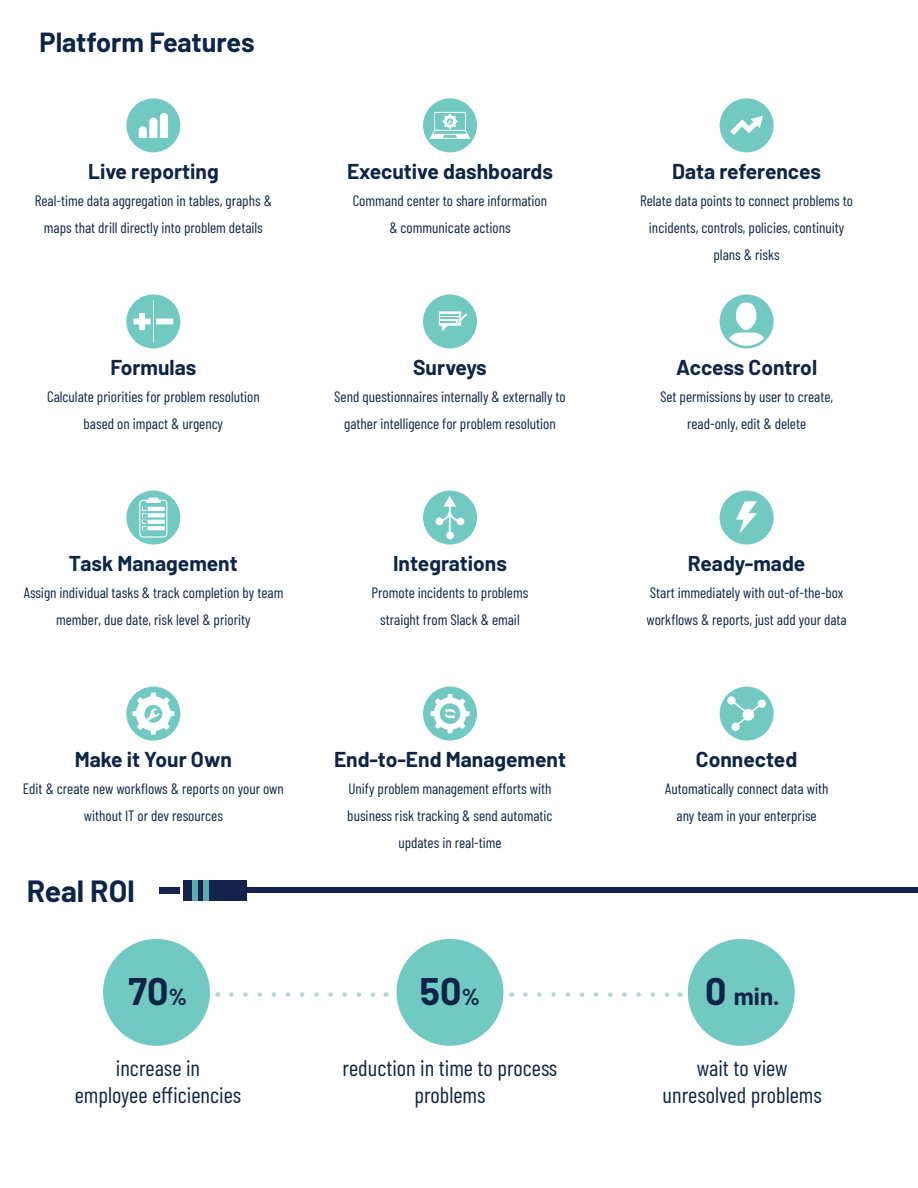
<style>
.page{position:relative;width:918px;height:1188px;background:#fff}
.page>*{position:absolute;margin:0;border:0;box-sizing:border-box;transform-origin:0 0}
.t1{font:700 37.5px "Barlow";color:#0e2548}
.t2{font:700 30px "Barlow";color:#0e2548}
.t3{font:700 27px "Barlow";color:#0e2548}
.t4{font:700 24px "Barlow";color:#0e2548}
.t5{font:22.5px/27px "Barlow Condensed";color:#0e2548;text-align:center}
.t6{font:700 21px "Barlow";color:#0e2548}
.t7{font:15px/27px "Barlow Condensed";color:#0e2548;text-align:center}
.s1{font-size:22.5px}
.s2{font-size:37.5px}
</style>
<div class="page">
<svg style="left:126px;top:98px;width:54px;height:54px"></svg>
<svg style="left:423px;top:98px;width:54px;height:54px"></svg>
<svg style="left:720px;top:98px;width:54px;height:54px"></svg>
<svg style="left:126px;top:294px;width:54px;height:54px"></svg>
<svg style="left:423px;top:294px;width:54px;height:54px"></svg>
<svg style="left:720px;top:294px;width:54px;height:54px"></svg>
<svg style="left:126px;top:491px;width:54px;height:54px"></svg>
<svg style="left:423px;top:491px;width:54px;height:54px"></svg>
<svg style="left:720px;top:491px;width:54px;height:54px"></svg>
<svg style="left:126px;top:687px;width:54px;height:54px"></svg>
<svg style="left:423px;top:687px;width:54px;height:54px"></svg>
<svg style="left:720px;top:687px;width:54px;height:54px"></svg>
<svg style="left:231px;top:992px;width:145px;height:5px"></svg>
<svg style="left:525px;top:992px;width:145px;height:5px"></svg>
<div style="left:397px;top:939px;width:106px;height:107px;background:#71c9c1;border-radius:50%"></div>
<div style="left:103px;top:939px;width:107px;height:107px;background:#71c9c1;border-radius:50%"></div>
<div style="left:688px;top:939px;width:107px;height:107px;background:#71c9c1;border-radius:50%"></div>
<div style="left:183px;top:880px;width:63px;height:20px;background:#15224c"></div>
<div style="left:159px;top:887px;width:21px;height:7px;background:#15224c"></div>
<div style="left:192px;top:880px;width:5px;height:20px;background:#5badab"></div>
<div style="left:204px;top:880px;width:5px;height:20px;background:#5badab"></div>
<div style="left:247px;top:888px;width:671px;height:5px;background:#15224c"></div>
<p class="t3" style="left:40px;top:23px;width:217px">Platform Features</p>
<p class="t6" style="left:88px;top:156px;width:132px">Live reporting</p>
<p class="t7" style="left:35px;top:187px;width:239px">Real-time data aggregation in tables, graphs &amp; maps that drill directly into problem details</p>
<p class="t6" style="left:110px;top:352px;width:88px">Formulas</p>
<p class="t7" style="left:47px;top:383px;width:214px">Calculate priorities for problem resolution based on impact &amp; urgency</p>
<p class="t6" style="left:69px;top:548px;width:170px">Task Management</p>
<p class="t7" style="left:23px;top:579px;width:262px">Assign individual tasks &amp; track completion by team member, due date, risk level &amp; priority</p>
<p class="t6" style="left:75px;top:744px;width:159px">Make it Your Own</p>
<p class="t7" style="left:23px;top:775px;width:263px">Edit &amp; create new workflows &amp; reports on your own without IT or dev resources</p>
<p class="t2" style="left:27px;top:869px;width:110px">Real ROI</p>
<p class="t1" style="left:128px;top:964px;width:60px">70<span class="s1">%</span></p>
<p class="t5" style="left:75px;top:1054px;width:168px">increase in<br>employee efficiencies</p>
<p class="t6" style="left:347px;top:156px;width:207px">Executive dashboards</p>
<p class="t7" style="left:353px;top:187px;width:196px">Command center to share information &amp; communicate actions</p>
<p class="t6" style="left:413px;top:352px;width:75px">Surveys</p>
<p class="t7" style="left:334px;top:383px;width:233px">Send questionnaires internally &amp; externally to gather intelligence for problem resolution</p>
<p class="t6" style="left:393px;top:548px;width:115px">Integrations</p>
<p class="t7" style="left:372px;top:579px;width:158px">Promote incidents to problems straight from Slack &amp; email</p>
<p class="t6" style="left:334px;top:744px;width:233px">End-to-End Management</p>
<p class="t7" style="left:347px;top:775px;width:207px">Unify problem management efforts with business risk tracking &amp; send automatic updates in real-time</p>
<p class="t1" style="left:420px;top:964px;width:62px">50<span class="s1">%</span></p>
<p class="t5" style="left:343px;top:1054px;width:216px">reduction in time to process problems</p>
<p class="t6" style="left:672px;top:156px;width:150px">Data references</p>
<p class="t7" style="left:640px;top:187px;width:214px">Relate data points to connect problems to incidents, controls, policies, continuity plans &amp; risks</p>
<p class="t6" style="left:676px;top:352px;width:142px">Access Control</p>
<p class="t7" style="left:660px;top:383px;width:174px">Set permissions by user to create, read-only, edit &amp; delete</p>
<p class="t6" style="left:688px;top:548px;width:119px">Ready-made</p>
<p class="t7" style="left:646px;top:579px;width:202px;text-align:left">Start immediately with out-of-the-box workflows &amp; reports, just add your data</p>
<p class="t6" style="left:696px;top:744px;width:103px">Connected</p>
<p class="t7" style="left:665px;top:775px;width:165px">Automatically connect data with any team in your enterprise</p>
<p class="t4" style="left:705px;top:979px;width:76px"><span class="s2">0</span> min.</p>
<p class="t5" style="left:663px;top:1054px;width:161px">wait to view unresolved problems</p>
</div>
